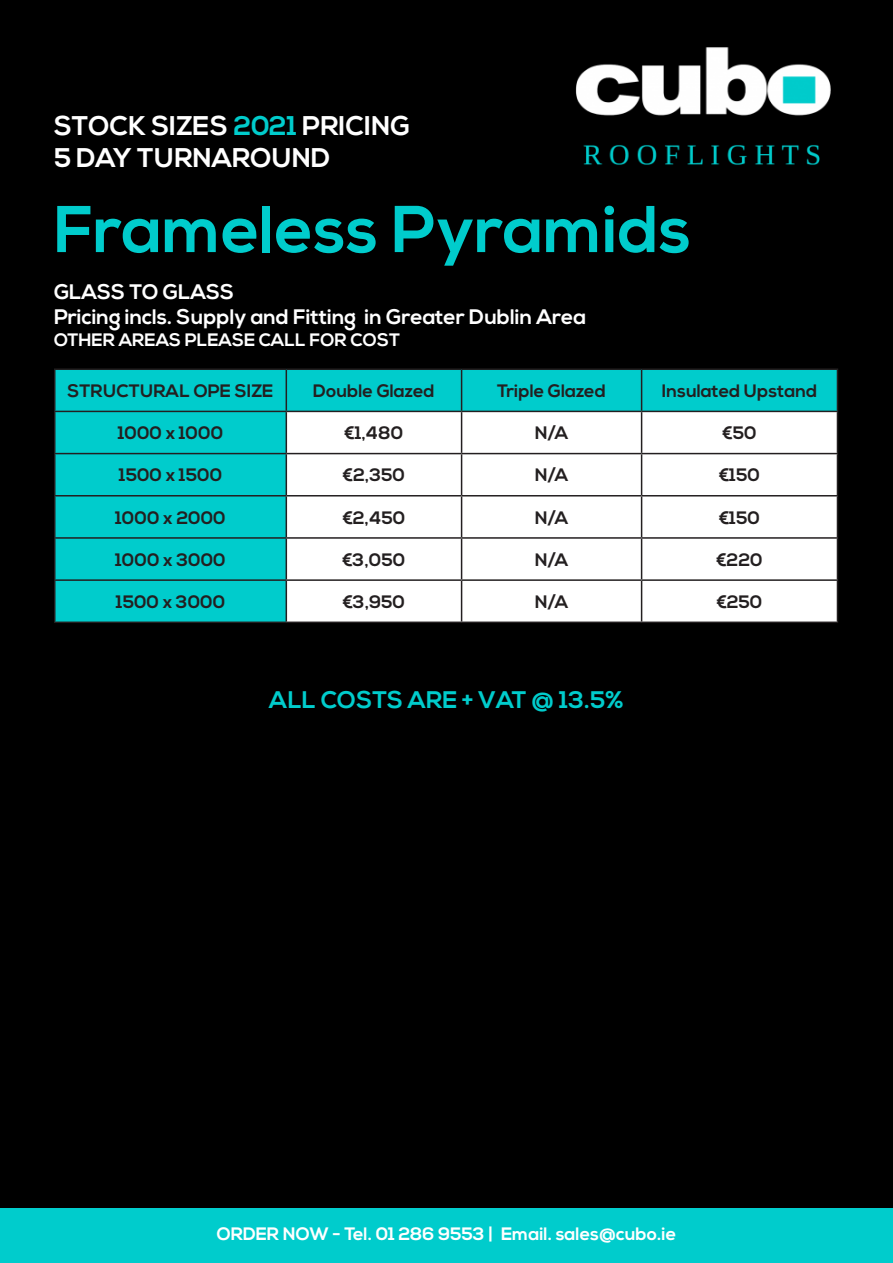
<style>
.page{position:relative;width:893px;height:1263px;background:#000}
.page>*{position:absolute;margin:0;border:0;box-sizing:border-box;transform-origin:0 0}
.t1{font:700 66px "Nexa";color:#0cc}
.t2{font:700 27px "Nexa";color:#fff}
.t3{font:700 24px "Nexa";color:#0cc}
.t4{font:700 21px "Nexa";color:#fff}
.t5{font:700 18px "Nexa";color:#231f20}
.t6{font:700 18px "Nexa";color:#fff}
.s1{color:#0cc}
</style>
<div class="page">
<img style="left:575px;top:47px;width:256px;height:118px">
<div style="left:56px;top:370px;width:781px;height:251px;background:#0cc"></div>
<div style="left:287px;top:412px;width:550px;height:209px;background:#fff"></div>
<hr style="left:54px;top:368px;width:232px;height:2px;background:#231f20">
<hr style="left:54px;top:370px;width:2px;height:41px;background:#231f20">
<hr style="left:286px;top:368px;width:176px;height:2px;background:#231f20">
<hr style="left:286px;top:370px;width:1px;height:41px;background:#231f20">
<hr style="left:462px;top:368px;width:180px;height:2px;background:#231f20">
<hr style="left:461px;top:370px;width:1px;height:41px;background:#231f20">
<hr style="left:642px;top:368px;width:196px;height:2px;background:#231f20">
<hr style="left:641px;top:370px;width:1px;height:41px;background:#231f20">
<hr style="left:837px;top:370px;width:1px;height:41px;background:#231f20">
<hr style="left:54px;top:411px;width:232px;height:1px;background:#231f20">
<hr style="left:54px;top:412px;width:2px;height:41px;background:#231f20">
<hr style="left:286px;top:411px;width:176px;height:1px;background:#231f20">
<hr style="left:286px;top:412px;width:1px;height:41px;background:#231f20">
<hr style="left:462px;top:411px;width:180px;height:1px;background:#231f20">
<hr style="left:461px;top:412px;width:1px;height:41px;background:#231f20">
<hr style="left:642px;top:411px;width:196px;height:1px;background:#231f20">
<hr style="left:641px;top:412px;width:1px;height:41px;background:#231f20">
<hr style="left:837px;top:412px;width:1px;height:41px;background:#231f20">
<hr style="left:54px;top:453px;width:232px;height:1px;background:#231f20">
<hr style="left:54px;top:454px;width:2px;height:41px;background:#231f20">
<hr style="left:286px;top:453px;width:176px;height:1px;background:#231f20">
<hr style="left:286px;top:454px;width:1px;height:41px;background:#231f20">
<hr style="left:462px;top:453px;width:180px;height:1px;background:#231f20">
<hr style="left:461px;top:454px;width:1px;height:41px;background:#231f20">
<hr style="left:642px;top:453px;width:196px;height:1px;background:#231f20">
<hr style="left:641px;top:454px;width:1px;height:41px;background:#231f20">
<hr style="left:837px;top:454px;width:1px;height:41px;background:#231f20">
<hr style="left:54px;top:495px;width:232px;height:1px;background:#231f20">
<hr style="left:54px;top:496px;width:2px;height:41px;background:#231f20">
<hr style="left:286px;top:495px;width:176px;height:1px;background:#231f20">
<hr style="left:286px;top:496px;width:1px;height:41px;background:#231f20">
<hr style="left:462px;top:495px;width:180px;height:1px;background:#231f20">
<hr style="left:461px;top:496px;width:1px;height:41px;background:#231f20">
<hr style="left:642px;top:495px;width:196px;height:1px;background:#231f20">
<hr style="left:641px;top:496px;width:1px;height:41px;background:#231f20">
<hr style="left:837px;top:496px;width:1px;height:41px;background:#231f20">
<hr style="left:54px;top:537px;width:232px;height:2px;background:#231f20">
<hr style="left:54px;top:539px;width:2px;height:40px;background:#231f20">
<hr style="left:286px;top:537px;width:176px;height:2px;background:#231f20">
<hr style="left:286px;top:539px;width:1px;height:40px;background:#231f20">
<hr style="left:462px;top:537px;width:180px;height:2px;background:#231f20">
<hr style="left:461px;top:539px;width:1px;height:40px;background:#231f20">
<hr style="left:642px;top:537px;width:196px;height:2px;background:#231f20">
<hr style="left:641px;top:539px;width:1px;height:40px;background:#231f20">
<hr style="left:837px;top:539px;width:1px;height:40px;background:#231f20">
<hr style="left:54px;top:579px;width:232px;height:2px;background:#231f20">
<hr style="left:54px;top:581px;width:2px;height:40px;background:#231f20">
<hr style="left:286px;top:579px;width:176px;height:2px;background:#231f20">
<hr style="left:286px;top:581px;width:1px;height:40px;background:#231f20">
<hr style="left:462px;top:579px;width:180px;height:2px;background:#231f20">
<hr style="left:461px;top:581px;width:1px;height:40px;background:#231f20">
<hr style="left:642px;top:579px;width:196px;height:2px;background:#231f20">
<hr style="left:641px;top:581px;width:1px;height:40px;background:#231f20">
<hr style="left:837px;top:581px;width:1px;height:40px;background:#231f20">
<hr style="left:54px;top:621px;width:232px;height:2px;background:#231f20">
<hr style="left:286px;top:621px;width:176px;height:2px;background:#231f20">
<hr style="left:462px;top:621px;width:180px;height:2px;background:#231f20">
<hr style="left:642px;top:621px;width:196px;height:2px;background:#231f20">
<div style="left:0;top:1209px;width:893px;height:54px;background:#0cc"></div>
<p class="t2" style="left:54px;top:110px;width:357px">STOCK SIZES <span class="s1">2021</span> PRICING</p>
<p class="t2" style="left:54px;top:143px;width:278px">5 DAY TURNAROUND</p>
<p class="t1" style="left:54px;top:191px;width:639px">Frameless Pyramids</p>
<p class="t4" style="left:54px;top:279px;width:182px">GLASS TO GLASS</p>
<p class="t4" style="left:54px;top:305px;width:534px">Pricing incls. Supply and Fitting in Greater Dublin Area</p>
<p class="t6" style="left:54px;top:329px;width:348px">OTHER AREAS PLEASE CALL FOR COST</p>
<p class="t5" style="left:68px;top:380px;width:207px">STRUCTURAL OPE SIZE</p>
<p class="t5" style="left:313px;top:380px;width:123px">Double Glazed</p>
<p class="t5" style="left:497px;top:380px;width:110px">Triple Glazed</p>
<p class="t5" style="left:662px;top:380px;width:157px">Insulated Upstand</p>
<p class="t5" style="left:118px;top:423px;width:107px">1000 x 1000</p>
<p class="t5" style="left:345px;top:423px;width:60px">€1,480</p>
<p class="t5" style="left:535px;top:423px;width:35px">N/A</p>
<p class="t5" style="left:722px;top:423px;width:36px">€50</p>
<p class="t5" style="left:119px;top:465px;width:105px">1500 x 1500</p>
<p class="t5" style="left:343px;top:465px;width:64px">€2,350</p>
<p class="t5" style="left:535px;top:465px;width:35px">N/A</p>
<p class="t5" style="left:719px;top:465px;width:43px">€150</p>
<p class="t5" style="left:115px;top:507px;width:112px">1000 x 2000</p>
<p class="t5" style="left:343px;top:507px;width:64px">€2,450</p>
<p class="t5" style="left:535px;top:507px;width:35px">N/A</p>
<p class="t5" style="left:719px;top:507px;width:43px">€150</p>
<p class="t5" style="left:115px;top:549px;width:112px">1000 x 3000</p>
<p class="t5" style="left:342px;top:549px;width:64px">€3,050</p>
<p class="t5" style="left:535px;top:549px;width:35px">N/A</p>
<p class="t5" style="left:716px;top:549px;width:48px">€220</p>
<p class="t5" style="left:116px;top:591px;width:111px">1500 x 3000</p>
<p class="t5" style="left:343px;top:591px;width:64px">€3,950</p>
<p class="t5" style="left:535px;top:591px;width:35px">N/A</p>
<p class="t5" style="left:717px;top:591px;width:47px">€250</p>
<p class="t3" style="left:269px;top:686px;width:356px">ALL COSTS ARE + VAT @ 13.5%</p>
<p class="t6" style="left:217px;top:1224px;width:461px">ORDER NOW - Tel. 01 286 9553 | Email. sales@cubo.ie</p>
</div>
